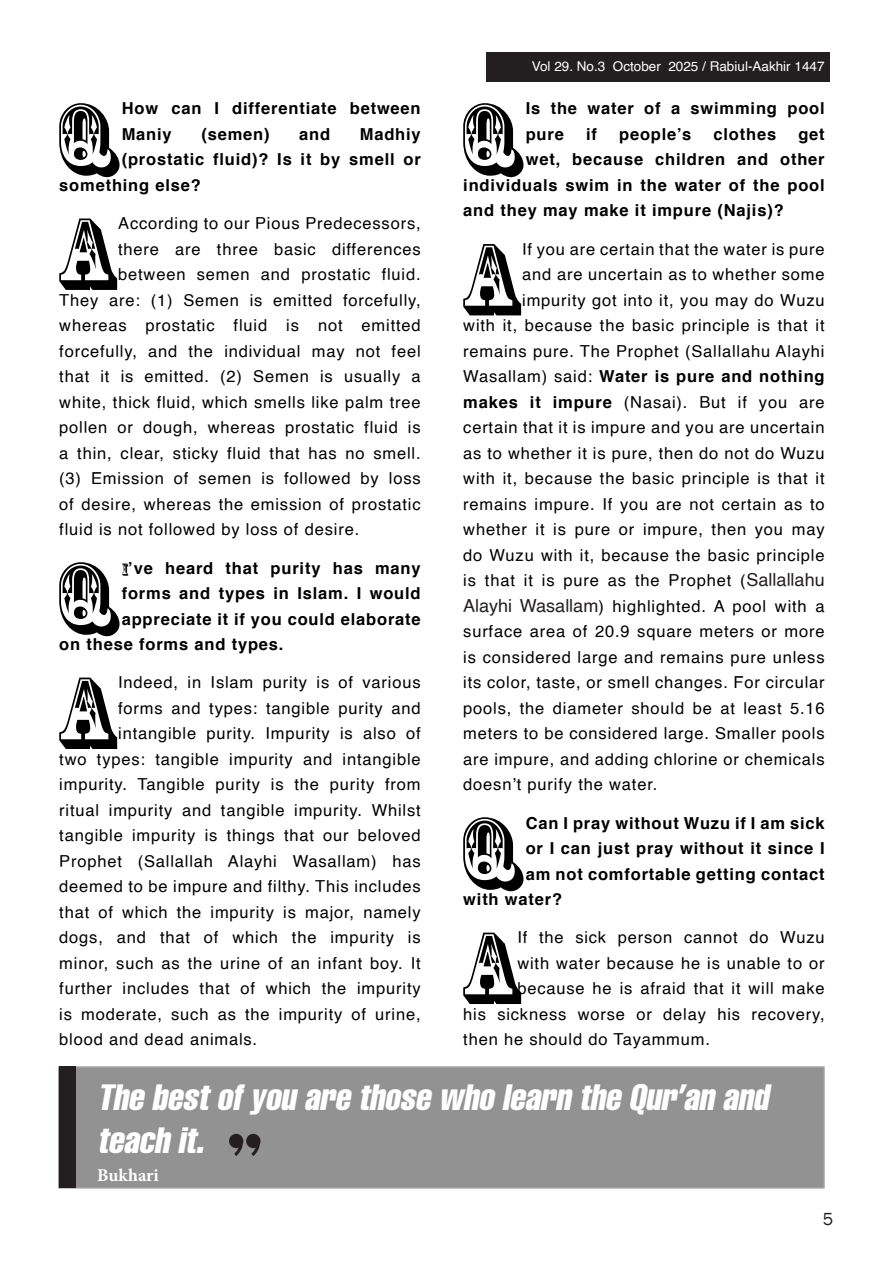
<style>
.page{position:relative;width:893px;height:1263px;background:#fff}
.page>*{position:absolute;margin:0;border:0;box-sizing:border-box;transform-origin:0 0}
.t1{font:95.25px "Rosewood Std";color:#000}
.t2{font:italic extra-condensed 36px "Helvetica";color:#fff}
.t3{font:700 18px "Minion Pro";color:#fff}
.t4{font:18px "Franklin Gothic";color:#231f20}
.t5{font:16.5px "Helvetica";letter-spacing:.05em;color:#000}
.t6{font:700 16.5px/25.5px "Helvetica";letter-spacing:.05em;color:#000}
.t7{font:13.5px "Helvetica";color:#fff}
.s1{font-family:"Rosewood Std";font-weight:400}
.s2{font-weight:400}
.s3{font-weight:700}
.s4{font-size:18px;color:#231f20}
</style>
<div class="page">
<div style="left:486px;top:52px;width:343px;height:30px;background:#231f20"></div>
<div style="left:59px;top:1067px;width:765px;height:121px;background:#929292"></div>
<svg style="left:229px;top:1134px;width:32px;height:22px"></svg>
<div style="left:60px;top:1066px;width:16px;height:122px;background:#231f20"></div>
<p class="t7" style="left:532px;top:56px;width:294px">Vol 29. No.3 October 2025 / Rabiul-Aakhir 1447</p>
<p class="t1" style="left:54px;top:83px;width:65px">Q</p>
<p class="t6" style="left:122px;top:96px;width:300px">How can I differentiate between<br>Maniy</p>
<p class="t1" style="left:458px;top:83px;width:65px">Q</p>
<p class="t6" style="left:526px;top:96px;width:300px">Is the water of a swimming pool pure</p>
<p class="t6" style="left:201px;top:122px;width:70px">(semen)</p>
<p class="t6" style="left:299px;top:122px;width:32px">and</p>
<p class="t6" style="left:360px;top:122px;width:62px">Madhiy</p>
<p class="t6" style="left:122px;top:147px;width:301px">(prostatic fluid)? Is it by smell or</p>
<p class="t6" style="left:59px;top:173px;width:143px">something else?</p>
<p class="t1" style="left:57px;top:198px;width:58px">A</p>
<p class="t5" style="left:118px;top:211px;width:304px">According to our Pious Predecessors,</p>
<p class="t6" style="left:586px;top:122px;width:12px">if</p>
<p class="t6" style="left:619px;top:122px;width:74px">people’s</p>
<p class="t6" style="left:713px;top:122px;width:64px">clothes</p>
<p class="t6" style="left:798px;top:122px;width:28px">get</p>
<p class="t6" style="left:526px;top:147px;width:300px">wet, because children and other</p>
<p class="t6" style="left:463px;top:173px;width:363px">individuals swim in the water of the pool</p>
<p class="t6" style="left:463px;top:198px;width:322px">and they may make it impure (Najis)?</p>
<p class="t1" style="left:460px;top:223px;width:58px">A</p>
<p class="t5" style="left:522px;top:236px;width:304px">If you are certain that the water is pure</p>
<p class="t5" style="left:118px;top:236px;width:304px">there are three basic differences</p>
<p class="t5" style="left:118px;top:262px;width:304px">between semen and prostatic fluid.</p>
<p class="t5" style="left:59px;top:287px;width:363px">They are: (1) Semen is emitted forcefully,</p>
<p class="t5" style="left:59px;top:313px;width:363px">whereas prostatic fluid is not emitted</p>
<p class="t5" style="left:59px;top:338px;width:363px">forcefully, and the individual may not feel</p>
<p class="t5" style="left:59px;top:364px;width:363px">that it is emitted. (2) Semen is usually a</p>
<p class="t5" style="left:59px;top:389px;width:363px">white, thick fluid, which smells like palm tree</p>
<p class="t5" style="left:59px;top:415px;width:363px">pollen or dough, whereas prostatic fluid is</p>
<p class="t5" style="left:59px;top:440px;width:363px">a thin, clear, sticky fluid that has no smell.</p>
<p class="t5" style="left:59px;top:466px;width:363px">(3) Emission of semen is followed by loss</p>
<p class="t5" style="left:59px;top:491px;width:363px">of desire, whereas the emission of prostatic</p>
<p class="t5" style="left:59px;top:517px;width:301px">fluid is not followed by loss of desire.</p>
<p class="t1" style="left:54px;top:542px;width:65px">Q</p>
<p class="t6" style="left:122px;top:555px;width:300px"><span class="s1">I</span>’ve heard that purity has many</p>
<p class="t5" style="left:522px;top:262px;width:304px">and are uncertain as to whether some</p>
<p class="t5" style="left:522px;top:287px;width:304px">impurity got into it, you may do Wuzu</p>
<p class="t5" style="left:463px;top:313px;width:363px">with it, because the basic principle is that it</p>
<p class="t5" style="left:463px;top:338px;width:363px">remains pure. The Prophet (Sallallahu Alayhi</p>
<p class="t6" style="left:463px;top:364px;width:363px"><span class="s2">Wasallam) said:</span> Water is pure and nothing</p>
<p class="t5" style="left:463px;top:389px;width:363px"><span class="s3">makes it impure</span> (Nasai). But if you are</p>
<p class="t5" style="left:463px;top:415px;width:363px">certain that it is impure and you are uncertain</p>
<p class="t5" style="left:463px;top:440px;width:363px">as to whether it is pure, then do not do Wuzu</p>
<p class="t5" style="left:463px;top:466px;width:363px">with it, because the basic principle is that it</p>
<p class="t5" style="left:463px;top:491px;width:363px">remains impure. If you are not certain as to</p>
<p class="t5" style="left:463px;top:517px;width:363px">whether it is pure or impure, then you may</p>
<p class="t5" style="left:463px;top:542px;width:363px">do Wuzu with it, because the basic principle</p>
<p class="t5" style="left:463px;top:568px;width:363px">is that it is pure as the Prophet (<span class="s4">Sallallahu</span></p>
<p class="t5" style="left:463px;top:593px;width:363px"><span class="s4">Alayhi Wasallam</span>) highlighted. A pool with a</p>
<p class="t5" style="left:463px;top:619px;width:363px">surface area of 20.9 square meters or more</p>
<p class="t5" style="left:463px;top:644px;width:363px">is considered large and remains pure unless</p>
<p class="t5" style="left:463px;top:670px;width:363px">its color, taste, or smell changes. For circular</p>
<p class="t5" style="left:463px;top:695px;width:363px">pools, the diameter should be at least 5.16</p>
<p class="t5" style="left:463px;top:721px;width:363px">meters to be considered large. Smaller pools</p>
<p class="t5" style="left:463px;top:746px;width:363px">are impure, and adding chlorine or chemicals</p>
<p class="t5" style="left:463px;top:772px;width:196px">doesn’t purify the water.</p>
<p class="t1" style="left:458px;top:797px;width:65px">Q</p>
<p class="t6" style="left:526px;top:810px;width:300px">Can I pray without Wuzu if I am sick</p>
<p class="t6" style="left:122px;top:581px;width:300px">forms and types in Islam. I would</p>
<p class="t6" style="left:122px;top:606px;width:300px">appreciate it if you could elaborate</p>
<p class="t6" style="left:59px;top:632px;width:226px">on these forms and types.</p>
<p class="t1" style="left:57px;top:657px;width:58px">A</p>
<p class="t5" style="left:118px;top:670px;width:304px">Indeed, in Islam purity is of various</p>
<p class="t5" style="left:118px;top:695px;width:304px">forms and types: tangible purity and</p>
<p class="t5" style="left:118px;top:721px;width:304px">intangible purity. Impurity is also of</p>
<p class="t5" style="left:59px;top:746px;width:363px">two types: tangible impurity and intangible</p>
<p class="t5" style="left:59px;top:772px;width:363px">impurity. Tangible purity is the purity from</p>
<p class="t5" style="left:59px;top:797px;width:363px">ritual impurity and tangible impurity. Whilst</p>
<p class="t5" style="left:59px;top:823px;width:363px">tangible impurity is things that our beloved</p>
<p class="t5" style="left:59px;top:848px;width:363px">Prophet (Sallallah Alayhi Wasallam) has</p>
<p class="t5" style="left:59px;top:874px;width:363px">deemed to be impure and filthy. This includes</p>
<p class="t5" style="left:59px;top:899px;width:363px">that of which the impurity is major, namely</p>
<p class="t5" style="left:59px;top:925px;width:363px">dogs, and that of which the impurity is</p>
<p class="t5" style="left:59px;top:950px;width:363px">minor, such as the urine of an infant boy. It</p>
<p class="t5" style="left:59px;top:976px;width:363px">further includes that of which the impurity</p>
<p class="t5" style="left:59px;top:1001px;width:363px">is moderate, such as the impurity of urine,</p>
<p class="t5" style="left:59px;top:1027px;width:199px">blood and dead animals.</p>
<p class="t6" style="left:526px;top:836px;width:300px">or I can just pray without it since I</p>
<p class="t6" style="left:526px;top:861px;width:300px">am not comfortable getting contact</p>
<p class="t6" style="left:463px;top:887px;width:101px">with water?</p>
<p class="t1" style="left:460px;top:912px;width:58px">A</p>
<p class="t5" style="left:517px;top:925px;width:309px">If the sick person cannot do Wuzu</p>
<p class="t5" style="left:517px;top:950px;width:309px">with water because he is unable to or</p>
<p class="t5" style="left:517px;top:976px;width:309px">because he is afraid that it will make</p>
<p class="t5" style="left:463px;top:1001px;width:363px">his sickness worse or delay his recovery,</p>
<p class="t5" style="left:463px;top:1027px;width:248px">then he should do Tayammum.</p>
<p class="t2" style="left:97px;top:1074px;width:680px">The bestofyou are those who learn the Qur’an and</p>
<p class="t2" style="left:97px;top:1117px;width:116px">teach it.</p>
<p class="t3" style="left:97px;top:1162px;width:63px">Bukhari</p>
<p class="t4" style="left:823px;top:1207px;width:12px">5</p>
</div>
